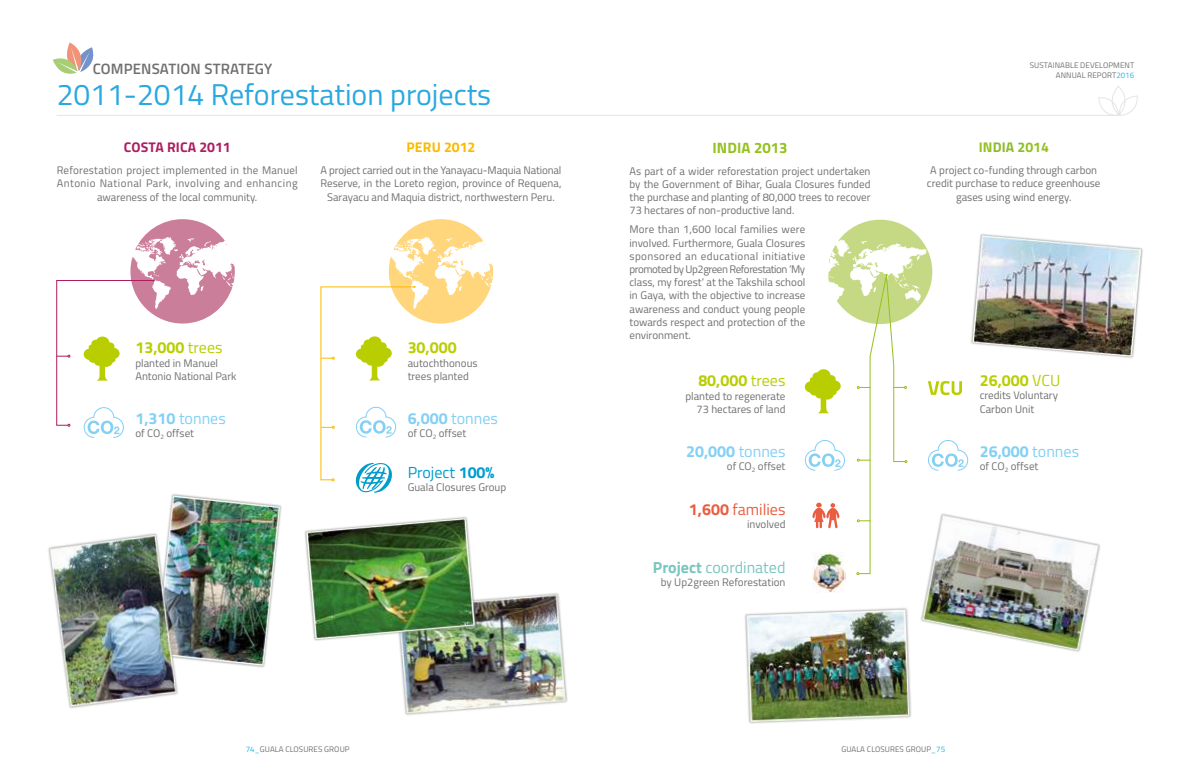
<style>
.page{position:relative;width:1191px;height:766px;background:#fff}
.page>*{position:absolute;margin:0;border:0;box-sizing:border-box;transform-origin:0 0}
.t1{font:30px "Titillium";color:#2aa8e0}
.t2{font:700 16px "Titillium";color:#b9ce00}
.t3{font:700 16px "Titillium";color:#83d0f5}
.t4{font:16px "Titillium";color:#83d0f5}
.t5{font:16px "Titillium";color:#79c6c0}
.t6{font:16px "Titillium";color:#eb5d40}
.t7{font:16px "Titillium";color:#009dcc}
.t8{font:600 15px "Titillium";letter-spacing:.01em;color:#706f6f}
.t9{font:700 15px "Titillium";letter-spacing:.01em;color:#95c11f}
.t10{font:700 14px "Titillium";letter-spacing:.005em;color:#ad1d62}
.t11{font:700 14px "Titillium";letter-spacing:.01em;color:#95c11f}
.t12{font:700 14px "Titillium";letter-spacing:.005em;color:#fbba00}
.t13{font:11px/13.2px "Titillium";color:#706f6f}
.t14{font:11px/13.2px "Titillium";letter-spacing:.02em;color:#706f6f;text-align:center}
.t15{font:8px/9.6px "Titillium";letter-spacing:.01em;color:#706f6f;text-align:right}
.s1{font-weight:400}
.s2{font-weight:700}
.s3{color:#1ebade}
.s4{color:#89bd2a}
</style>
<div class="page">
<svg style="left:53px;top:42px;width:41px;height:32px"></svg>
<hr style="left:57px;top:115px;width:1063px;height:1px;background:#e5e5e5">
<svg style="left:1098px;top:86px;width:40px;height:30px"></svg>
<img style="left:168px;top:494px;width:114px;height:174px">
<img style="left:399px;top:593px;width:169px;height:122px">
<img style="left:48px;top:526px;width:143px;height:183px">
<svg style="left:56px;top:219px;width:179px;height:219px"></svg>
<svg style="left:320px;top:219px;width:173px;height:273px"></svg>
<img style="left:812px;top:574px;width:33px;height:18px">
<svg style="left:804px;top:220px;width:164px;height:354px"></svg>
<img style="left:961px;top:232px;width:182px;height:127px">
<img style="left:745px;top:608px;width:167px;height:116px">
<img style="left:907px;top:503px;width:193px;height:161px">
<img style="left:304px;top:517px;width:180px;height:125px">
<h3 class="t8" style="left:93px;top:57px;width:181px">COMPENSATION STRATEGY</h3>
<h1 class="t1" style="left:57px;top:72px;width:436px">2011-2014 Reforestation projects</h1>
<p class="t10" style="left:124px;top:137px;width:108px">COSTA RICA 2011</p>
<p class="t14" style="left:57px;top:163px;width:243px">Reforestation project implemented in the Manuel<br>Antonio National Park, involving and enhancing awareness of the local community.</p>
<p class="t12" style="left:406px;top:137px;width:70px">PERU 2012</p>
<p class="t13" style="left:320px;top:163px;width:242px;text-align:center">A project carried out in the Yanayacu-Maquia National<br>Reserve, in the Loreto region, province of Requena,<br>Sarayacu and Maquia district, northwestern Peru.</p>
<h2 class="t2" style="left:135px;top:335px;width:89px">13,000 <span class="s1">trees</span></h2>
<p class="t13" style="left:135px;top:355px;width:103px">planted in Manuel<br>Antonio National Park</p>
<h2 class="t4" style="left:135px;top:406px;width:92px"><span class="s2">1,310</span> tonnes</h2>
<p class="t13" style="left:135px;top:426px;width:60px">of CO<sub>2</sub> offset</p>
<h2 class="t2" style="left:408px;top:335px;width:51px">30,000</h2>
<p class="t13" style="left:408px;top:355px;width:71px">autochthonous trees planted</p>
<h2 class="t4" style="left:408px;top:406px;width:92px"><span class="s2">6,000</span> tonnes</h2>
<p class="t13" style="left:408px;top:425px;width:60px">of CO<sub>2</sub> offset</p>
<h2 class="t7" style="left:408px;top:460px;width:88px">Project <span class="s2">100%</span></h2>
<p class="t13" style="left:408px;top:479px;width:100px">Guala Closures Group</p>
<h3 class="t9" style="left:712px;top:136px;width:77px">INDIA 2013</h3>
<p class="t13" style="left:629px;top:164px;width:242px;text-align:justify">As part of a wider reforestation project undertaken by the Government of Bihar, Guala Closures funded the purchase and planting of 80,000 trees to recover 73 hectares of non-productive land.</p>
<p class="t13" style="left:629px;top:222px;width:177px;text-align:justify">More than 1,600 local families were involved. Furthermore, Guala Closures sponsored an educational initiative promoted by Up2green Reforestation ‘My class, my forest’ at the Takshila school in Gaya, with the objective to increase awareness and conduct young people towards respect and protection of the environment.</p>
<h2 class="t2" style="left:698px;top:368px;width:89px">80,000 <span class="s1">trees</span></h2>
<p class="t13" style="left:685px;top:388px;width:102px;text-align:right">planted to regenerate<br>73 hectares of land</p>
<h2 class="t3" style="left:686px;top:439px;width:101px">20,000 <span class="s1">tonnes</span></h2>
<p class="t13" style="left:727px;top:459px;width:60px">of CO<sub>2</sub> offset</p>
<h2 class="t6" style="left:689px;top:497px;width:98px"><span class="s2">1,600</span> families</h2>
<p class="t13" style="left:747px;top:516px;width:40px">involved</p>
<h2 class="t5" style="left:653px;top:555px;width:134px"><span class="s2">Project</span> coordinated</h2>
<p class="t13" style="left:661px;top:575px;width:126px">by Up2green Reforestation</p>
<p class="t15" style="left:1030px;top:60px;width:106px">SUSTAINABLE DEVELOPMENT<br>ANNUAL REPORT<span class="s3">2016</span></p>
<p class="t11" style="left:978px;top:137px;width:72px">IN<span class="s4">DIA 2</span>014</p>
<p class="t13" style="left:927px;top:163px;width:175px;text-align:center">A project co-funding through carbon credit purchase to reduce greenhouse gases using wind energy.</p>
<h2 class="t2" style="left:979px;top:368px;width:82px">26,000 <span class="s1">VCU</span></h2>
<p class="t13" style="left:979px;top:388px;width:80px">credits Voluntary<br>Carbon Unit</p>
<h2 class="t3" style="left:979px;top:439px;width:101px">26,000 <span class="s1">tonnes</span></h2>
<p class="t13" style="left:979px;top:459px;width:60px">of CO<sub>2</sub> offset</p>
<p class="t15" style="left:246px;top:743px;width:105px"><span class="s3">74_</span>GUALA CLOSURES GROUP</p>
<p class="t15" style="left:841px;top:743px;width:105px">GUALA CLOSURES GROUP<span class="s3">_75</span></p>
</div>
